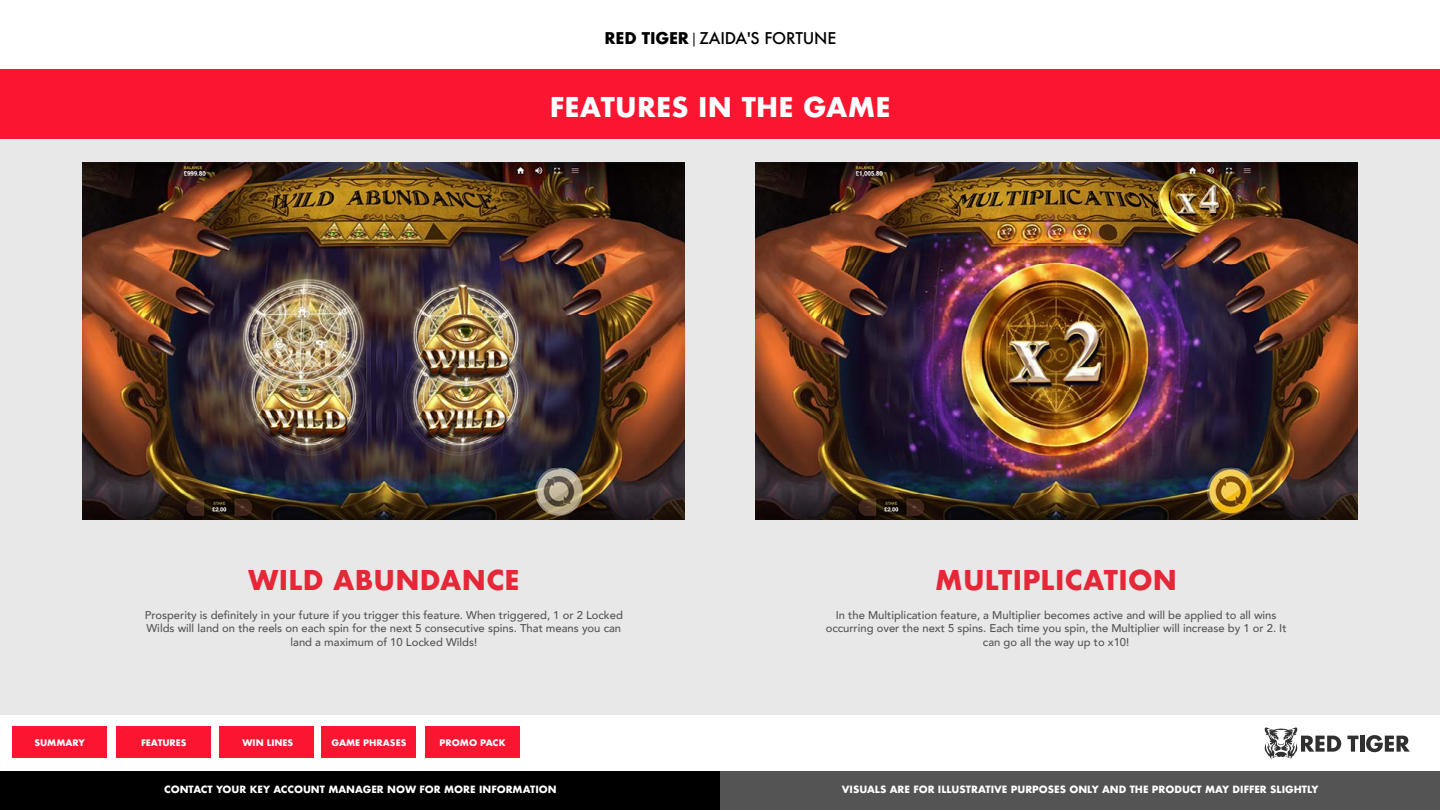
<style>
.page{position:relative;width:1440px;height:810px;background:#fff}
.page>*{position:absolute;margin:0;border:0;box-sizing:border-box;transform-origin:0 0}
.t1{font:700 26.55px "Futura";letter-spacing:.01em;color:#e62737}
.t2{font:700 26.55px "Futura";letter-spacing:.01em;color:#fff}
.t3{font:500 15.75px "Futura";letter-spacing:-.01em;color:#000}
.t4{font:500 11.25px/13.5px "Avenir";color:#545454;text-align:center}
.t5{font:700 9.75px "Futura";color:#fff}
.t6{font:700 8.85px "Futura";color:#fff}
.s1{font-weight:700}
.s2{font-family:"PF Din Display Pro";font-weight:400}
</style>
<div class="page">
<svg style="left:1265px;top:727px;width:76px;height:33px"></svg>
<svg style="left:1347px;top:736px;width:12px;height:16px"></svg>
<hr style="left:1360px;top:736px;width:4px;height:16px;background:#303030">
<svg style="left:1366px;top:735px;width:44px;height:17px"></svg>
<div style="left:0;top:70px;width:1440px;height:644px;background:#e8e8e8"></div>
<div style="left:0;top:69px;width:1440px;height:69px;background:#fa1631"></div>
<div style="left:0;top:771px;width:720px;height:39px;background:#000"></div>
<div style="left:720px;top:771px;width:720px;height:39px;background:#545454"></div>
<div style="left:12px;top:727px;width:95px;height:31px;background:#fa1631"></div>
<div style="left:116px;top:727px;width:95px;height:31px;background:#fa1631"></div>
<div style="left:219px;top:727px;width:95px;height:31px;background:#fa1631"></div>
<div style="left:322px;top:727px;width:94px;height:31px;background:#fa1631"></div>
<div style="left:425px;top:727px;width:95px;height:31px;background:#fa1631"></div>
<img style="left:83px;top:162px;width:602px;height:357px">
<img style="left:755px;top:162px;width:602px;height:357px">
<h2 class="t3" style="left:605px;top:27px;width:233px"><span class="s1">RED TIGER</span> <span class="s2">|</span> ZAIDA'S FORTUNE</h2>
<h1 class="t2" style="left:550px;top:88px;width:342px">FEATURES IN THE GAME</h1>
<h1 class="t1" style="left:248px;top:561px;width:273px">WILD ABUNDANCE</h1>
<h1 class="t1" style="left:935px;top:561px;width:243px">MULTIPLICATION</h1>
<p class="t4" style="left:145px;top:608px;width:480px">Prosperity is definitely in your future if you trigger this feature. When triggered, 1 or 2 Locked<br>Wilds will land on the reels on each spin for the next 5 consecutive spins. That means you can land a maximum of 10 Locked Wilds!</p>
<p class="t4" style="left:826px;top:608px;width:462px">In the Multiplication feature, a Multiplier becomes active and will be applied to all wins occurring over the next 5 spins. Each time you spin, the Multiplier will increase by 1 or 2. It can go all the way up to x10!</p>
<p class="t6" style="left:34px;top:736px;width:52px">SUMMARY</p>
<p class="t6" style="left:141px;top:736px;width:47px">FEATURES</p>
<p class="t6" style="left:243px;top:736px;width:52px">WIN LINES</p>
<p class="t6" style="left:332px;top:736px;width:76px">GAME PHRASES</p>
<p class="t6" style="left:440px;top:736px;width:68px">PROMO PACK</p>
<p class="t5" style="left:164px;top:783px;width:394px">CONTACT YOUR KEY ACCOUNT MANAGER NOW FOR MORE INFORMATION</p>
<p class="t5" style="left:842px;top:783px;width:478px">VISUALS ARE FOR ILLUSTRATIVE PURPOSES ONLY AND THE PRODUCT MAY DIFFER SLIGHTLY</p>
</div>
